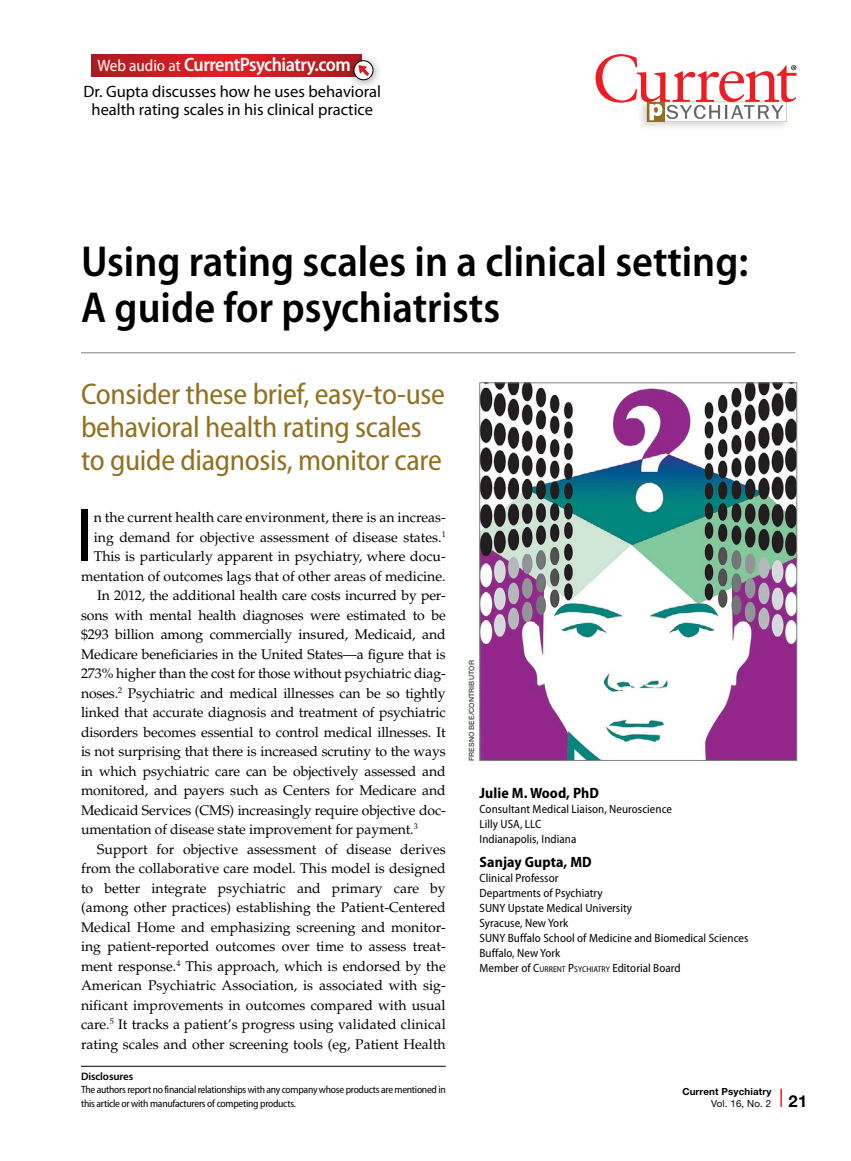
<style>
.page{position:relative;width:851px;height:1161px;background:#fff}
.page>*{position:absolute;margin:0;border:0;box-sizing:border-box;transform-origin:0 0}
.body_dropcap{font:semi-condensed 76.8px "Myriad Pro";color:#000}
.t1{font:600 semi-condensed 43.5px/46.5px "Myriad Pro";color:#000}
.abstract{font:semi-condensed 30px/33px "Myriad Pro";letter-spacing:-.01em;color:#91701f}
.t2{font:600 semi-condensed 19.5px "Myriad Pro";letter-spacing:-.025em;color:#fff}
.t3{font:16.5px/18px "Myriad Pro";color:#000;text-align:center}
.bbody_byline{font:700 semi-condensed 15px "Myriad Pro";letter-spacing:.005em;color:#000}
.body_indent{font:14.1px/19.5px "Palatino LT Std";letter-spacing:-.01em;color:#000;text-align:justify}
.body_dropcap-2{font:14.1px/19.5px "Palatino LT Std";color:#000;text-align:right}
.body_af{font:semi-condensed 12px "Myriad Pro";letter-spacing:.005em;color:#000}
.bbody_disclosure{font:600 10.8px "Myriad Pro";letter-spacing:-.01em;color:#000}
.disclosure{font:semi-condensed 10.5px/13.5px "Myriad Pro";letter-spacing:-.025em;color:#000}
.t4{font:700 9.75px/12px "Helvetica Neue LT Std";letter-spacing:.015em;color:#000}
.t5{font:500 7.2px "Helvetica Neue LT Std";letter-spacing:.01em;color:#414042}
.s1{font-weight:400;font-size:16.5px}
.s2{font-style:inherit}
.s3{font-size:8.4px}
.s4{font-weight:400}
.s5{font-size:16.5px}
</style>
<div class="page">
<svg style="left:780px;top:1089px;width:1px;height:18px"></svg>
<hr style="left:81px;top:353px;width:714px;height:1px;background:#808285">
<svg style="left:595px;top:54px;width:201px;height:68px"></svg>
<img style="left:481px;top:385px;width:314px;height:374px">
<div style="left:479px;top:383px;width:318px;height:378px;border:1px solid #808285"></div>
<hr style="left:81px;top:1066px;width:365px;height:1px;background:#000">
<svg style="left:91px;top:54px;width:255px;height:23px;background:#ca1c23"></svg>
<div style="left:346px;top:53px;width:37px;height:37px;background:#000;opacity:.4"></div>
<svg style="left:354px;top:61px;width:19px;height:19px"></svg>
<div style="left:353px;top:60px;width:20px;height:20px;border:1px solid #000;border-radius:50%"></div>
<svg style="left:358px;top:65px;width:11px;height:11px"></svg>
<svg style="left:97px;top:59px;width:83px;height:12px"></svg>
<p class="t2" style="left:97px;top:52px;width:255px"><span class="s1">Web audio at</span> CurrentPsychiatry.com</p>
<p class="t3" style="left:84px;top:82px;width:299px">Dr. Gupta discusses how he uses behavioral health rating scales in his clinical practice</p>
<p class="t1" style="left:81px;top:237px;width:668px">Using rating scales in a clinical setting:<br>A guide for psychiatrists</p>
<p class="abstract" style="left:81px;top:377px;width:365px">Consider these brief, easy-to-use behavioral health rating scales to guide diagnosis, monitor care</p>
<p class="body_dropcap" style="left:76px;top:488px;width:19px">I</p>
<p class="body_dropcap-2" style="left:81px;top:508px;width:366px">n the current health care environment, there is an increas&shy;ing demand for objective assessment of disease states.<sup>1<br></sup>This is particularly apparent in psychiatry, where docu&shy;mentation of outcomes lags that of other areas of medicine.</p>
<p class="body_indent" style="left:81px;top:586px;width:366px;text-indent:16px">In 2012, the additional health care costs incurred by per&shy;sons with mental health diagnoses were estimated to be $293 billion among commercially insured, Medicaid, and Medicare beneficiaries in the United States—a figure that is 273% higher than the cost for those without psychiatric diag&shy;noses.<sup>2</sup> Psychiatric and medical illnesses can be so tightly linked that accurate diagnosis and treatment of psychiatric disorders becomes essential to control medical illnesses. It is not surprising that there is increased scrutiny to the ways in which psychiatric care can be objectively assessed and monitored, and payers such as Centers for Medicare and Medicaid Services (CMS) increasingly require objective doc&shy;umentation of disease state improvement for payment.<sup>3</sup></p>
<p class="body_indent" style="left:81px;top:839px;width:366px;text-indent:16px">Support for objective assessment of disease derives from the collaborative care model. This model is designed to better integrate psychiatric and primary care by (among other practices) establishing the Patient-Centered Medical Home and emphasizing screening and monitor&shy;ing patient-reported outcomes over time to assess treat&shy;ment response.<sup>4</sup> This approach, which is endorsed by the American Psychiatric Association, is associated with sig&shy;nificant improvements in outcomes compared with usual care.<sup>5</sup> It tracks a patient’s progress using validated clinical rating scales and other screening tools (eg, Patient Health</p>
<p class="bbody_disclosure" style="left:81px;top:1069px;width:54px">Disclosures</p>
<p class="disclosure" style="left:81px;top:1083px;width:366px">The authors report no financial relationships with any company whose products are mentioned in this article or with manufacturers of competing products.</p>
<p class="t5" style="left:467px;top:761px;width:102px;rotate:-90deg">FRESNO BEE/CONTRIBUTOR</p>
<p class="bbody_byline" style="left:479px;top:784px;width:121px">Julie M. Wood, PhD</p>
<p class="body_af" style="left:479px;top:802px;width:194px">Consultant Medical Liaison, Neuroscience</p>
<p class="body_af" style="left:479px;top:817px;width:63px">Lilly USA, LLC</p>
<p class="body_af" style="left:479px;top:832px;width:98px">Indianapolis, Indiana</p>
<p class="bbody_byline" style="left:479px;top:852px;width:114px">Sanjay Gupta, MD</p>
<p class="body_af" style="left:479px;top:871px;width:80px">Clinical Professor</p>
<p class="body_af" style="left:479px;top:886px;width:125px">Departments of Psychiatry</p>
<p class="body_af" style="left:479px;top:901px;width:154px">SUNY Upstate Medical University</p>
<p class="body_af" style="left:479px;top:916px;width:90px">Syracuse, New York</p>
<p class="body_af" style="left:479px;top:931px;width:270px">SUNY Buffalo School of Medicine and Biomedical Sciences</p>
<p class="body_af" style="left:479px;top:946px;width:82px">Buffalo, New York</p>
<p class="body_af" style="left:479px;top:961px;width:203px">Member of <span class="s2">C</span><span class="s3">URRENT</span> <span class="s2">P</span><span class="s3">SYCHIATRY</span> Editorial Board</p>
<p class="t4" style="left:711px;top:1085px;width:98px;text-indent:-29px">Current Psychiatry<br><span class="s4">Vol. 16, No. 2</span> <span class="s5">21</span></p>
</div>
